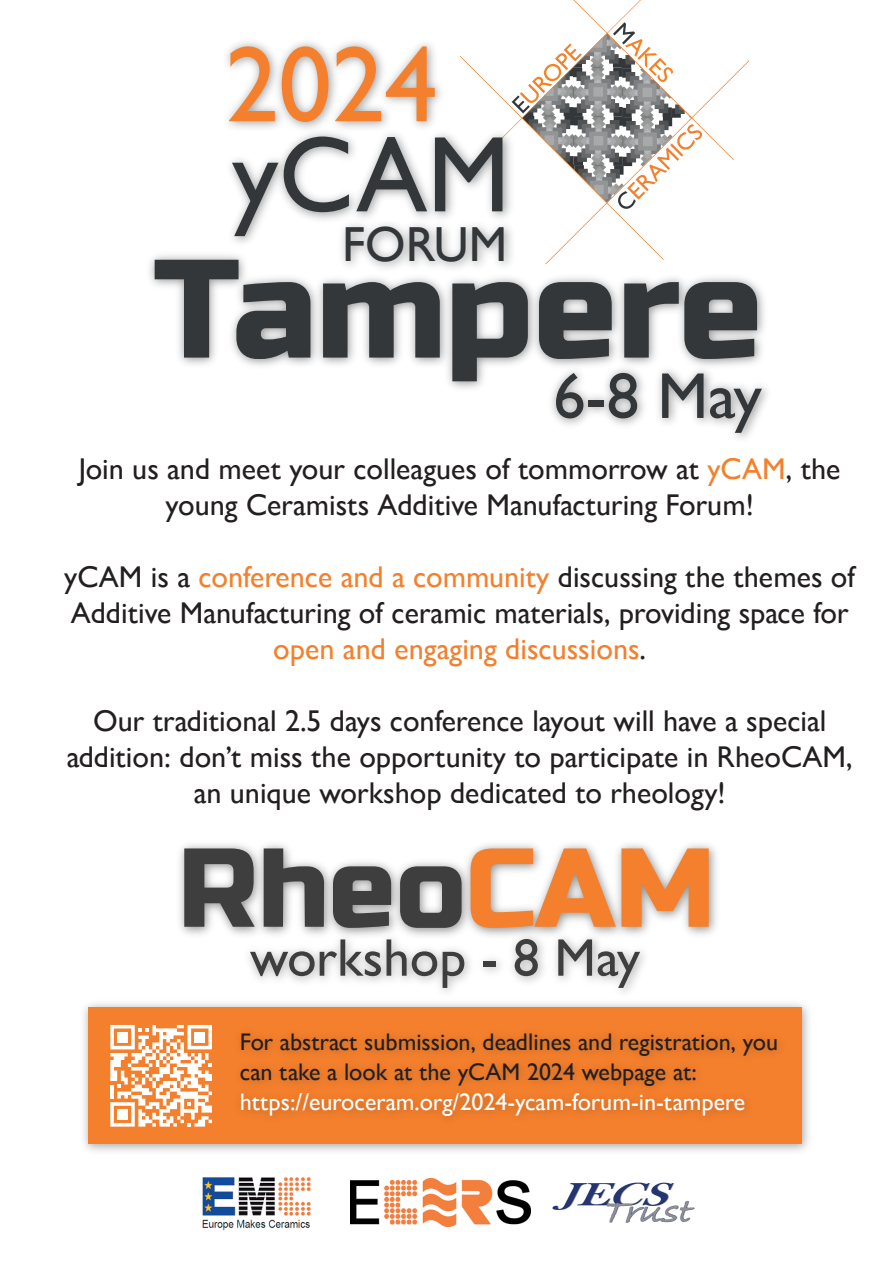
<style>
.page{position:relative;width:893px;height:1263px;background:#fff}
.page>*{position:absolute;margin:0;border:0;box-sizing:border-box;transform-origin:0 0}
.t1{font:139.8px "Russo One";color:#333739}
.t2{font:108.3px "Gill Sans";color:#333739}
.t3{font:108.3px "Gill Sans";color:#f4802d}
.t4{font:65.1px "Gill Sans";color:#333739}
.t5{font:53.1px "Gill Sans Nova";color:#3e3e3f}
.t6{font:49.2px "Gill Sans";color:#333739}
.t7{font:30px/36px "Gill Sans Nova";color:#231f20;text-align:center}
.t8{font:24px/30px "Gill Sans Nova";color:#231f20}
.t9{font:24px "Gill Sans Nova";color:#fff}
.s1{color:#f4802d}
</style>
<div class="page">
<svg style="left:525px;top:0;width:224px;height:227px"></svg>
<img style="left:226px;top:41px;width:299px;height:186px">
<img style="left:149px;top:227px;width:619px;height:206px">
<img style="left:179px;top:844px;width:538px;height:91px">
<svg style="left:184px;top:848px;width:71px;height:79px"></svg>
<svg style="left:264px;top:848px;width:60px;height:71px"></svg>
<svg style="left:333px;top:866px;width:58px;height:53px"></svg>
<svg style="left:400px;top:866px;width:62px;height:53px"></svg>
<svg style="left:470px;top:848px;width:239px;height:80px"></svg>
<img style="left:238px;top:919px;width:417px;height:73px">
<svg style="left:88px;top:1007px;width:714px;height:137px;fill:#f4802d"></svg>
<svg style="left:110px;top:1025px;width:102px;height:101px"></svg>
<img style="left:202px;top:1177px;width:109px;height:54px">
<img style="left:350px;top:1178px;width:181px;height:48px">
<img style="left:553px;top:1182px;width:141px;height:40px">
<h2 class="t3" style="left:225px;top:22px;width:214px">2024</h2>
<h2 class="t2" style="left:232px;top:112px;width:280px">yCAM</h2>
<h3 class="t6" style="left:342px;top:216px;width:167px">FORUM</h3>
<h1 class="t1" style="left:153px;top:228px;width:611px">Tampere</h1>
<h3 class="t4" style="left:553px;top:358px;width:210px">6-8 May</h3>
<p class="t7" style="left:79px;top:451px;width:763px">Join us and meet your colleagues of tommorrow at <span class="s1">yCAM</span>, the young Ceramists Additive Manufacturing Forum!</p>
<p class="t7" style="left:64px;top:559px;width:792px">yCAM is a <span class="s1">conference and a community</span> discussing the themes of<br>Additive Manufacturing of ceramic materials, providing space for <span class="s1">open and engaging discussions</span>.</p>
<p class="t7" style="left:67px;top:703px;width:788px">Our traditional 2.5 days conference layout will have a special addition: don’t miss the opportunity to participate in RheoCAM, an unique workshop dedicated to rheology!</p>
<h3 class="t5" style="left:250px;top:927px;width:392px">workshop - 8 May</h3>
<p class="t8" style="left:240px;top:1027px;width:540px">For abstract submission, deadlines and registration, you can take a look at the yCAM 2024 webpage at:</p>
<p class="t9" style="left:240px;top:1088px;width:507px">https://euroceram.org/2024-ycam-forum-in-tampere</p>
</div>
